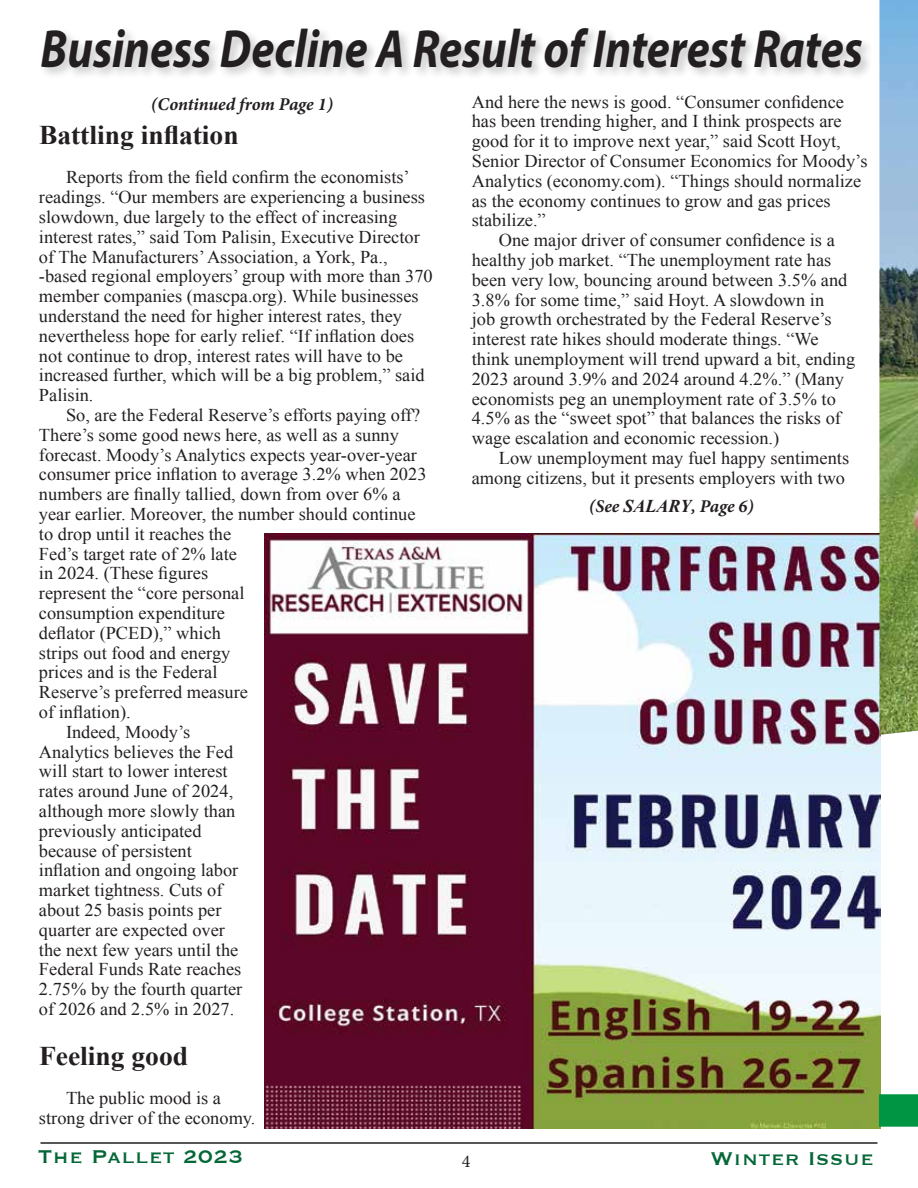
<style>
.page{position:relative;width:918px;height:1188px;background:#fff}
.page>*{position:absolute;margin:0;border:0;box-sizing:border-box;transform-origin:0 0}
.t1{font:italic 700 54px "Myriad Pro";color:#231f20;scale:.85 1}
.t2{font:700 27px "Times New Roman";color:#231f20}
.t3{font:24px "Copperplate";letter-spacing:.02em;color:#046736}
.t4{font:18px/19.8px "Times New Roman";color:#231f20}
.t5{font:italic 700 18px "Minion Pro";letter-spacing:-.005em;color:#231f20}
.t6{font:18px "Minion Pro";color:#231f20}
.s1{font-family:"Times New Roman"}
</style>
<div class="page">
<div style="left:39px;top:25px;width:836px;height:55px;background:#231f20;opacity:.25"></div>
<hr style="left:40px;top:1142px;width:838px;height:2px;background:#231f20">
<img style="left:265px;top:534px;width:615px;height:595px">
<img style="left:879px;top:0;width:39px;height:735px">
<svg style="left:879px;top:1094px;width:39px;height:33px"></svg>
<h1 class="t1" style="left:41px;top:14px;width:969px">Business Decline A Result of Interest Rates</h1>
<p class="t5" style="left:151px;top:92px;width:183px">(Continued from Page 1)</p>
<h2 class="t2" style="left:39px;top:116px;width:201px">Battling inflation</h2>
<p class="t4" style="left:39px;top:167px;width:395px;text-indent:27px">Reports from the field confirm the economists’ readings. “Our members are experiencing a business slowdown, due largely to the effect of increasing interest rates,” said Tom Palisin, Executive Director of The Manufacturers’ Association, a York, Pa., -based regional employers’ group with more than 370 member companies (mascpa.org). While businesses understand the need for higher interest rates, they nevertheless hope for early relief. “If inflation does not continue to drop, interest rates will have to be increased further, which will be a big problem,” said Palisin.</p>
<p class="t4" style="left:66px;top:405px;width:356px">So, are the Federal Reserve’s efforts paying off?</p>
<p class="t4" style="left:39px;top:425px;width:361px">There’s some good news here, as well as a sunny</p>
<p class="t4" style="left:39px;top:444px;width:380px">forecast. Moody’s Analytics expects year-over-year</p>
<p class="t4" style="left:39px;top:464px;width:389px">consumer price inflation to average 3.2% when 2023</p>
<p class="t4" style="left:39px;top:484px;width:363px">numbers are finally tallied, down from over 6% a</p>
<p class="t4" style="left:39px;top:504px;width:378px">year earlier. Moreover, the number should continue</p>
<p class="t4" style="left:39px;top:524px;width:194px">to drop until it reaches the</p>
<p class="t4" style="left:39px;top:543px;width:200px">Fed’s target rate of 2% late</p>
<p class="t4" style="left:39px;top:563px;width:171px">in 2024. (These figures</p>
<p class="t4" style="left:39px;top:583px;width:207px">represent the “core personal</p>
<p class="t4" style="left:39px;top:603px;width:188px">consumption expenditure</p>
<p class="t4" style="left:39px;top:623px;width:184px">deflator (PCED),” which</p>
<p class="t4" style="left:39px;top:642px;width:193px">strips out food and energy</p>
<p class="t4" style="left:39px;top:662px;width:180px">prices and is the Federal</p>
<p class="t4" style="left:39px;top:682px;width:211px">Reserve’s preferred measure</p>
<p class="t4" style="left:39px;top:702px;width:93px">of inflation).</p>
<p class="t4" style="left:66px;top:722px;width:126px">Indeed, Moody’s</p>
<p class="t4" style="left:39px;top:741px;width:196px">Analytics believes the Fed</p>
<p class="t4" style="left:39px;top:761px;width:190px">will start to lower interest</p>
<p class="t4" style="left:39px;top:781px;width:196px">rates around June of 2024,</p>
<p class="t4" style="left:39px;top:801px;width:198px">although more slowly than</p>
<p class="t4" style="left:39px;top:821px;width:164px">previously anticipated</p>
<p class="t4" style="left:39px;top:840px;width:154px">because of persistent</p>
<p class="t4" style="left:39px;top:860px;width:201px">inflation and ongoing labor</p>
<p class="t4" style="left:39px;top:880px;width:185px">market tightness. Cuts of</p>
<p class="t4" style="left:39px;top:900px;width:184px">about 25 basis points per</p>
<p class="t4" style="left:39px;top:920px;width:188px">quarter are expected over</p>
<p class="t4" style="left:39px;top:939px;width:201px">the next few years until the</p>
<p class="t4" style="left:39px;top:959px;width:204px">Federal Funds Rate reaches</p>
<p class="t4" style="left:39px;top:979px;width:205px">2.75% by the fourth quarter</p>
<p class="t4" style="left:39px;top:999px;width:197px">of 2026 and 2.5% in 2027.</p>
<h2 class="t2" style="left:39px;top:1037px;width:151px">Feeling good</h2>
<p class="t4" style="left:39px;top:1088px;width:218px;text-align:center">The public mood is a<br>strong driver of the economy.</p>
<p class="t4" style="left:472px;top:91px;width:374px">And here the news is good. “Consumer confidence</p>
<p class="t4" style="left:472px;top:111px;width:371px">has been trending higher, and I think prospects are</p>
<p class="t4" style="left:472px;top:131px;width:370px">good for it to improve next year,” said Scott Hoyt,</p>
<p class="t4" style="left:472px;top:151px;width:397px">Senior Director of Consumer Economics for Moody’s</p>
<p class="t4" style="left:472px;top:171px;width:391px">Analytics (economy.com). “Things should normalize</p>
<p class="t4" style="left:472px;top:190px;width:360px">as the economy continues to grow and gas prices</p>
<p class="t4" style="left:472px;top:210px;width:75px">stabilize.”</p>
<p class="t4" style="left:499px;top:230px;width:338px">One major driver of consumer confidence is a</p>
<p class="t4" style="left:472px;top:250px;width:361px">healthy job market. “The unemployment rate has</p>
<p class="t4" style="left:472px;top:270px;width:377px">been very low, bouncing around between 3.5% and</p>
<p class="t4" style="left:472px;top:289px;width:354px">3.8% for some time,” said Hoyt. A slowdown in</p>
<p class="t4" style="left:472px;top:309px;width:361px">job growth orchestrated by the Federal Reserve’s</p>
<p class="t4" style="left:472px;top:329px;width:348px">interest rate hikes should moderate things. “We</p>
<p class="t4" style="left:472px;top:349px;width:385px">think unemployment will trend upward a bit, ending</p>
<p class="t4" style="left:472px;top:369px;width:374px">2023 around 3.9% and 2024 around 4.2%.” (Many</p>
<p class="t4" style="left:472px;top:388px;width:366px">economists peg an unemployment rate of 3.5% to</p>
<p class="t4" style="left:472px;top:408px;width:371px">4.5% as the “sweet spot” that balances the risks of</p>
<p class="t4" style="left:472px;top:428px;width:309px">wage escalation and economic recession.)</p>
<p class="t4" style="left:499px;top:448px;width:352px">Low unemployment may fuel happy sentiments</p>
<p class="t4" style="left:472px;top:468px;width:375px">among citizens, but it presents employers with two</p>
<p class="t5" style="left:589px;top:493px;width:167px">(See <span class="s1">SALARY</span>, Page 6)</p>
<h3 class="t3" style="left:38px;top:1141px;width:207px">The Pallet 2023</h3>
<p class="t6" style="left:462px;top:1149px;width:10px">4</p>
<h3 class="t3" style="left:710px;top:1143px;width:165px">Winter Issue</h3>
</div>
